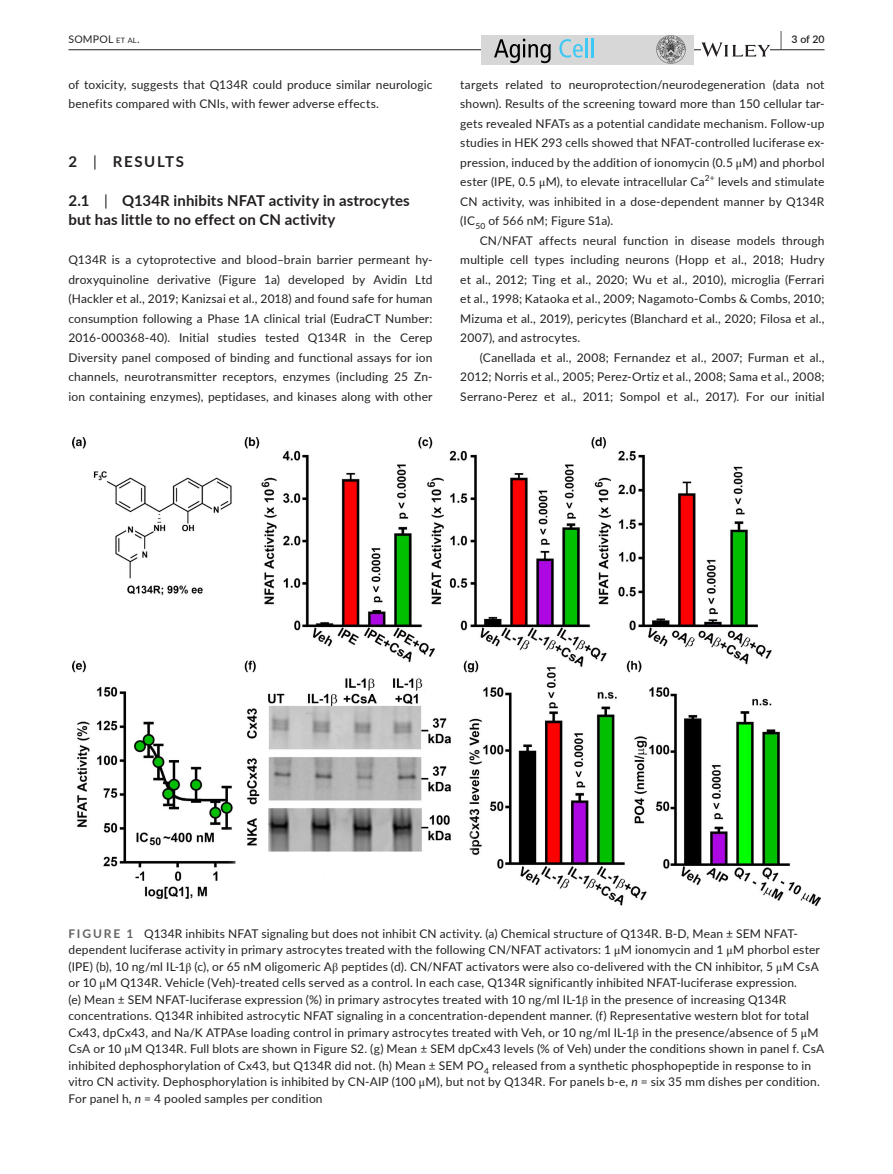
<style>
.page{position:relative;width:893px;height:1174px;background:#fff}
.page>*{position:absolute;margin:0;border:0;box-sizing:border-box;transform-origin:0 0}
.t1{font:700 15px/19.5px "Lato";letter-spacing:.01em;color:#231f20}
.t2{font:700 15px "Lato";letter-spacing:.105em;color:#231f20}
.t3{font:12px/19.5px "Lato";letter-spacing:.015em;color:#231f20;text-align:justify}
.t4{font:10.5px "Lato";letter-spacing:.02em;color:#231f20}
.t5{font:600 10.5px "Lato";color:#231f20}
.s1{font-size:7.35px}
.s2{font-size:19.5px}
.s3{font-family:"STIX"}
.s4{font-weight:400}
.s5{font-weight:700;color:#636366}
.s6{font-style:italic}
</style>
<div class="page">
<hr style="left:68px;top:49px;width:756px;height:1px;background:#231f20">
<div style="left:481px;top:35px;width:213px;height:29px;background:#d7d7d7"></div>
<svg style="left:494px;top:39px;width:57px;height:24px"></svg>
<svg style="left:559px;top:39px;width:24px;height:19px"></svg>
<hr style="left:585px;top:38px;width:3px;height:19px;background:#40c8f4">
<svg style="left:591px;top:38px;width:2px;height:19px"></svg>
<img style="left:657px;top:35px;width:28px;height:29px">
<svg style="left:701px;top:42px;width:69px;height:15px"></svg>
<img style="left:72px;top:437px;width:749px;height:468px">
<p class="t4" style="left:68px;top:31px;width:73px">SOMPOL <span class="s1">et al</span>.</p>
<p class="t5" style="left:780px;top:31px;width:46px"><span class="s2">|</span> 3 of 20</p>
<p class="t3" style="left:68px;top:74px;width:366px">of toxicity, suggests that Q134R could produce similar neurologic benefits compared with CNIs, with fewer adverse effects.</p>
<p class="t3" style="left:460px;top:74px;width:366px">targets related to neuroprotection/neurodegeneration (data not shown). Results of the screening toward more than 150 cellular tar&shy;gets revealed NFATs as a potential candidate mechanism. Follow-up studies in HEK 293 cells showed that NFAT-controlled luciferase ex&shy;pression, induced by the addition of ionomycin (0.5 <span class="s3">μ</span>M) and phorbol ester (IPE, 0.5 <span class="s3">μ</span>M), to elevate intracellular Ca<sup>2+</sup> levels and stimulate CN activity, was inhibited in a dose-dependent manner by Q134R (IC<sub>50</sub> of 566 nM; Figure S1a).</p>
<p class="t3" style="left:460px;top:230px;width:366px;text-indent:20px">CN/NFAT affects neural function in disease models through multiple cell types including neurons (Hopp et al., 2018; Hudry et al., 2012; Ting et al., 2020; Wu et al., 2010), microglia (Ferrari et al., 1998; Kataoka et al., 2009; Nagamoto-Combs &amp; Combs, 2010; Mizuma et al., 2019), pericytes (Blanchard et al., 2020; Filosa et al., 2007), and astrocytes.</p>
<p class="t3" style="left:460px;top:347px;width:366px;text-indent:20px">(Canellada et al., 2008; Fernandez et al., 2007; Furman et al., 2012; Norris et al., 2005; Perez-Ortiz et al., 2008; Sama et al., 2008; Serrano-Perez et al., 2011; Sompol et al., 2017). For our initial</p>
<p class="t2" style="left:68px;top:150px;width:117px">2 <span class="s4">|</span> RESULTS</p>
<p class="t1" style="left:68px;top:190px;width:343px">2.1 <span class="s4">|</span> Q134R inhibits NFAT activity in astrocytes but has little to no effect on CN activity</p>
<p class="t3" style="left:68px;top:249px;width:366px">Q134R is a cytoprotective and blood–brain barrier permeant hy&shy;droxyquinoline derivative (Figure 1a) developed by Avidin Ltd (Hackler et al., 2019; Kanizsai et al., 2018) and found safe for human consumption following a Phase 1A clinical trial (EudraCT Number:<br>2016-000368-40). Initial studies tested Q134R in the Cerep Diversity panel composed of binding and functional assays for ion channels, neurotransmitter receptors, enzymes (including 25 Zn&shy;ion containing enzymes), peptidases, and kinases along with other</p>
<p class="t3" style="left:68px;top:924px;width:757px;line-height:16.5px;text-align:left"><span class="s5">FIGURE 1</span> Q134R inhibits NFAT signaling but does not inhibit CN activity. (a) Chemical structure of Q134R. B-D, Mean ± SEM NFAT&shy;dependent luciferase activity in primary astrocytes treated with the following CN/NFAT activators: 1 <span class="s3">μ</span>M ionomycin and 1 <span class="s3">μ</span>M phorbol ester (IPE) (b), 10 ng/ml IL-1<span class="s3">β</span> (c), or 65 nM oligomeric A<span class="s3">β</span> peptides (d). CN/NFAT activators were also co-delivered with the CN inhibitor, 5 <span class="s3">μ</span>M CsA or 10 <span class="s3">μ</span>M Q134R. Vehicle (Veh)-treated cells served as a control. In each case, Q134R significantly inhibited NFAT-luciferase expression.<br>(e) Mean ± SEM NFAT-luciferase expression (%) in primary astrocytes treated with 10 ng/ml IL-1<span class="s3">β</span> in the presence of increasing Q134R concentrations. Q134R inhibited astrocytic NFAT signaling in a concentration-dependent manner. (f) Representative western blot for total Cx43, dpCx43, and Na/K ATPAse loading control in primary astrocytes treated with Veh, or 10 ng/ml IL-1<span class="s3">β</span> in the presence/absence of 5 <span class="s3">μ</span>M CsA or 10 <span class="s3">μ</span>M Q134R. Full blots are shown in Figure S2. (g) Mean ± SEM dpCx43 levels (% of Veh) under the conditions shown in panel f. CsA inhibited dephosphorylation of Cx43, but Q134R did not. (h) Mean ± SEM PO<sub>4</sub> released from a synthetic phosphopeptide in response to in vitro CN activity. Dephosphorylation is inhibited by CN-AIP (100 <span class="s3">μ</span>M), but not by Q134R. For panels b-e, <span class="s6">n</span> = six 35 mm dishes per condition.<br>For panel h, <span class="s6">n</span> = 4 pooled samples per condition</p>
</div>
